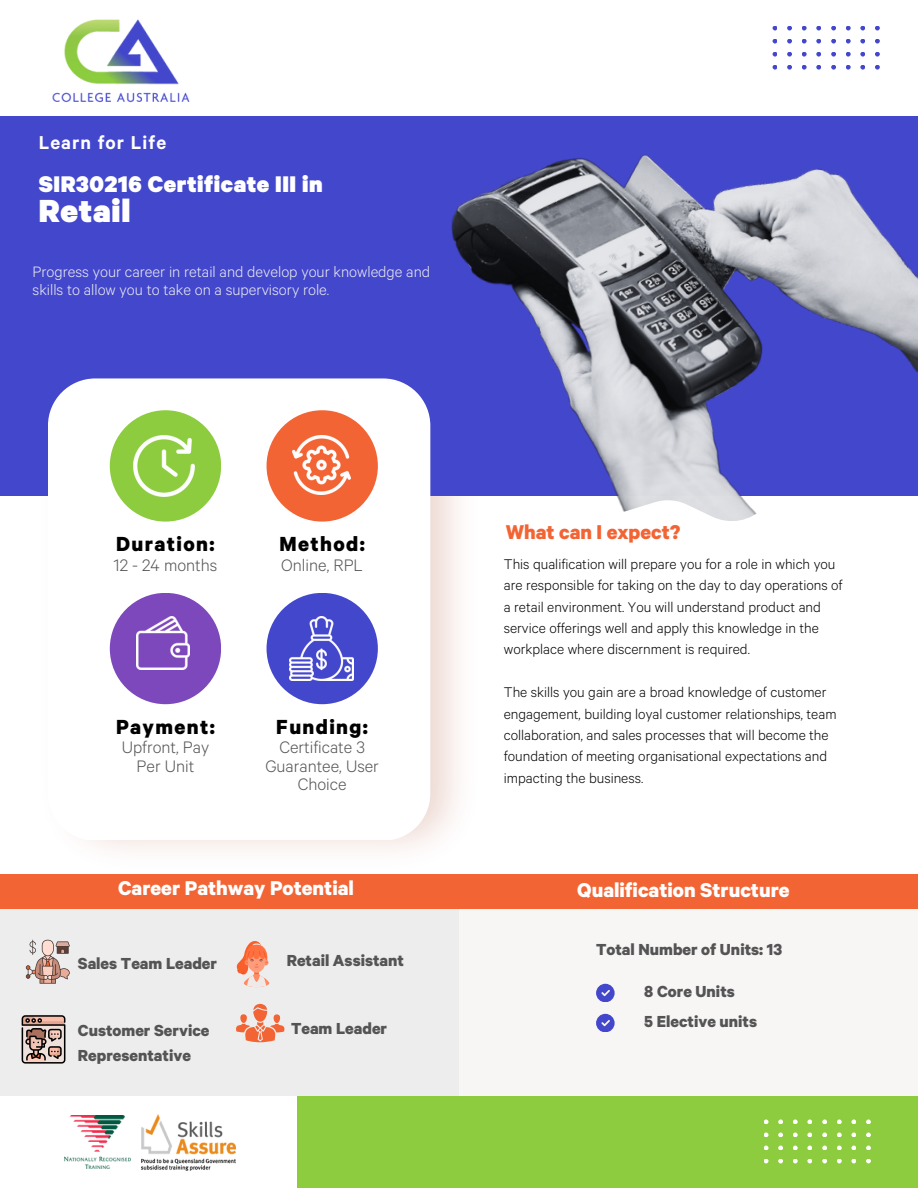
<style>
.page{position:relative;width:918px;height:1188px;background:#fff}
.page>*{position:absolute;margin:0;border:0;box-sizing:border-box;transform-origin:0 0}
.t1{font:900 36px "Calibre";letter-spacing:.025em;color:#fff}
.t2{font:900 25.5px "Calibre";letter-spacing:.025em;color:#fff}
.t3{font:700 22.95px "Calibre";letter-spacing:.06em;color:#000}
.t4{font:700 22.5px "Calibre";color:#fff}
.t5{font:700 22.5px "Calibre";color:#f26434}
.t6{font:600 21px "Calibre";letter-spacing:.05em;color:#fff}
.t7{font:300 18.75px/18.5px "Calibre";color:#545454;text-align:center}
.t8{font:700 18px/24.8px "Calibre";color:#545454}
.t9{font:300 16.95px/18px "Calibre";color:#ededed}
.t10{font:300 15.75px/21.3px "Calibre";color:#000}
</style>
<div class="page">
<div style="left:0;top:117px;width:918px;height:379px;background:#4347cc"></div>
<div style="left:297px;top:1096px;width:621px;height:92px;background:#8ccc3e"></div>
<img style="left:52px;top:19px;width:138px;height:84px">
<img style="left:64px;top:1116px;width:67px;height:53px">
<img style="left:141px;top:1114px;width:95px;height:56px">
<svg style="left:764px;top:1133px;width:5px;height:4px"></svg>
<svg style="left:793px;top:1133px;width:5px;height:4px"></svg>
<svg style="left:778px;top:1133px;width:5px;height:4px"></svg>
<svg style="left:807px;top:1133px;width:5px;height:4px"></svg>
<svg style="left:764px;top:1146px;width:5px;height:4px"></svg>
<svg style="left:793px;top:1146px;width:5px;height:4px"></svg>
<svg style="left:778px;top:1146px;width:5px;height:4px"></svg>
<svg style="left:807px;top:1146px;width:5px;height:4px"></svg>
<svg style="left:764px;top:1159px;width:5px;height:4px"></svg>
<svg style="left:793px;top:1159px;width:5px;height:4px"></svg>
<svg style="left:778px;top:1159px;width:5px;height:4px"></svg>
<svg style="left:807px;top:1159px;width:5px;height:4px"></svg>
<svg style="left:764px;top:1119px;width:5px;height:5px"></svg>
<svg style="left:793px;top:1119px;width:5px;height:5px"></svg>
<svg style="left:778px;top:1119px;width:5px;height:5px"></svg>
<svg style="left:807px;top:1119px;width:5px;height:5px"></svg>
<svg style="left:822px;top:1133px;width:5px;height:4px"></svg>
<svg style="left:851px;top:1133px;width:5px;height:4px"></svg>
<svg style="left:837px;top:1133px;width:5px;height:4px"></svg>
<svg style="left:866px;top:1133px;width:5px;height:4px"></svg>
<svg style="left:822px;top:1146px;width:5px;height:4px"></svg>
<svg style="left:851px;top:1146px;width:5px;height:4px"></svg>
<svg style="left:837px;top:1146px;width:5px;height:4px"></svg>
<svg style="left:866px;top:1146px;width:5px;height:4px"></svg>
<svg style="left:822px;top:1159px;width:5px;height:4px"></svg>
<svg style="left:851px;top:1159px;width:5px;height:4px"></svg>
<svg style="left:837px;top:1159px;width:5px;height:4px"></svg>
<svg style="left:866px;top:1159px;width:5px;height:4px"></svg>
<svg style="left:822px;top:1119px;width:5px;height:5px"></svg>
<svg style="left:851px;top:1119px;width:5px;height:5px"></svg>
<svg style="left:837px;top:1119px;width:5px;height:5px"></svg>
<svg style="left:866px;top:1119px;width:5px;height:5px"></svg>
<img style="left:88px;top:525px;width:371px;height:325px">
<div style="left:48px;top:378px;width:382px;height:462px;background:#fff;border-radius:47px"></div>
<div style="left:110px;top:410px;width:111px;height:112px;background:#8ccc3e;border-radius:50%"></div>
<div style="left:267px;top:410px;width:111px;height:112px;background:#f26434;border-radius:50%"></div>
<div style="left:110px;top:593px;width:111px;height:111px;background:#7d48bb;border-radius:50%"></div>
<div style="left:267px;top:593px;width:111px;height:111px;background:#4347cc;border-radius:50%"></div>
<img style="left:292px;top:436px;width:59px;height:58px">
<img style="left:289px;top:617px;width:65px;height:64px">
<img style="left:137px;top:617px;width:53px;height:52px">
<img style="left:133px;top:436px;width:61px;height:61px">
<div style="left:0;top:874px;width:459px;height:222px;background:#ededed"></div>
<div style="left:0;top:874px;width:459px;height:34px;background:#f26434"></div>
<div style="left:459px;top:874px;width:459px;height:222px;background:#f8f5f5"></div>
<svg style="left:596px;top:984px;width:18px;height:18px"></svg>
<svg style="left:596px;top:1014px;width:18px;height:18px"></svg>
<div style="left:459px;top:874px;width:459px;height:34px;background:#f26434"></div>
<svg style="left:22px;top:1015px;width:43px;height:49px"></svg>
<svg style="left:236px;top:941px;width:34px;height:46px"></svg>
<svg style="left:26px;top:940px;width:44px;height:44px"></svg>
<svg style="left:236px;top:1004px;width:48px;height:38px"></svg>
<img style="left:417px;top:26px;width:501px;height:499px">
<p class="t6" style="left:39px;top:135px;width:129px">Learn for Life</p>
<p class="t2" style="left:39px;top:175px;width:286px">SIR30216 Certificate III in</p>
<p class="t1" style="left:39px;top:199px;width:93px">Retail</p>
<p class="t9" style="left:33px;top:265px;width:399px">Progress your career in retail and develop your knowledge and skills to allow you to take on a supervisory role.</p>
<p class="t3" style="left:116px;top:536px;width:100px">Duration:</p>
<h1 class="t7" style="left:114px;top:559px;width:105px">12 - 24 months</h1>
<h4 class="t3" style="left:280px;top:536px;width:87px">Method:</h4>
<p class="t7" style="left:281px;top:559px;width:83px">Online, RPL</p>
<h1 class="t3" style="left:116px;top:719px;width:100px">Payment:</h1>
<h4 class="t7" style="left:122px;top:741px;width:89px">Upfront, Pay<br>Per Unit</h4>
<p class="t3" style="left:276px;top:719px;width:93px">Funding:</p>
<h2 class="t7" style="left:265px;top:741px;width:115px">Certificate 3<br>Guarantee, User<br>Choice</h2>
<h2 class="t4" style="left:118px;top:881px;width:237px">Career Pathway Potential</h2>
<p class="t8" style="left:78px;top:953px;width:141px">Sales Team Leader</p>
<p class="t8" style="left:78px;top:1021px;width:133px">Customer Service<br>Representative</p>
<p class="t8" style="left:287px;top:951px;width:119px">Retail Assistant</p>
<p class="t8" style="left:291px;top:1019px;width:98px">Team Leader</p>
<p class="t5" style="left:506px;top:524px;width:176px">What can I expect?</p>
<p class="t10" style="left:504px;top:556px;width:340px">This qualification will prepare you for a role in which you are responsible for taking on the day to day operations of a retail environment. You will understand product and service offerings well and apply this knowledge in the workplace where discernment is required.</p>
<p class="t10" style="left:504px;top:684px;width:334px">The skills you gain are a broad knowledge of customer engagement, building loyal customer relationships, team collaboration, and sales processes that will become the foundation of meeting organisational expectations and impacting the business.</p>
<p class="t4" style="left:577px;top:883px;width:214px">Qualification Structure</p>
<h4 class="t8" style="left:596px;top:940px;width:188px">Total Number of Units: 13</h4>
<p class="t8" style="left:644px;top:982px;width:92px">8 Core Units</p>
<h1 class="t8" style="left:644px;top:1012px;width:114px">5 Elective units</h1>
</div>
